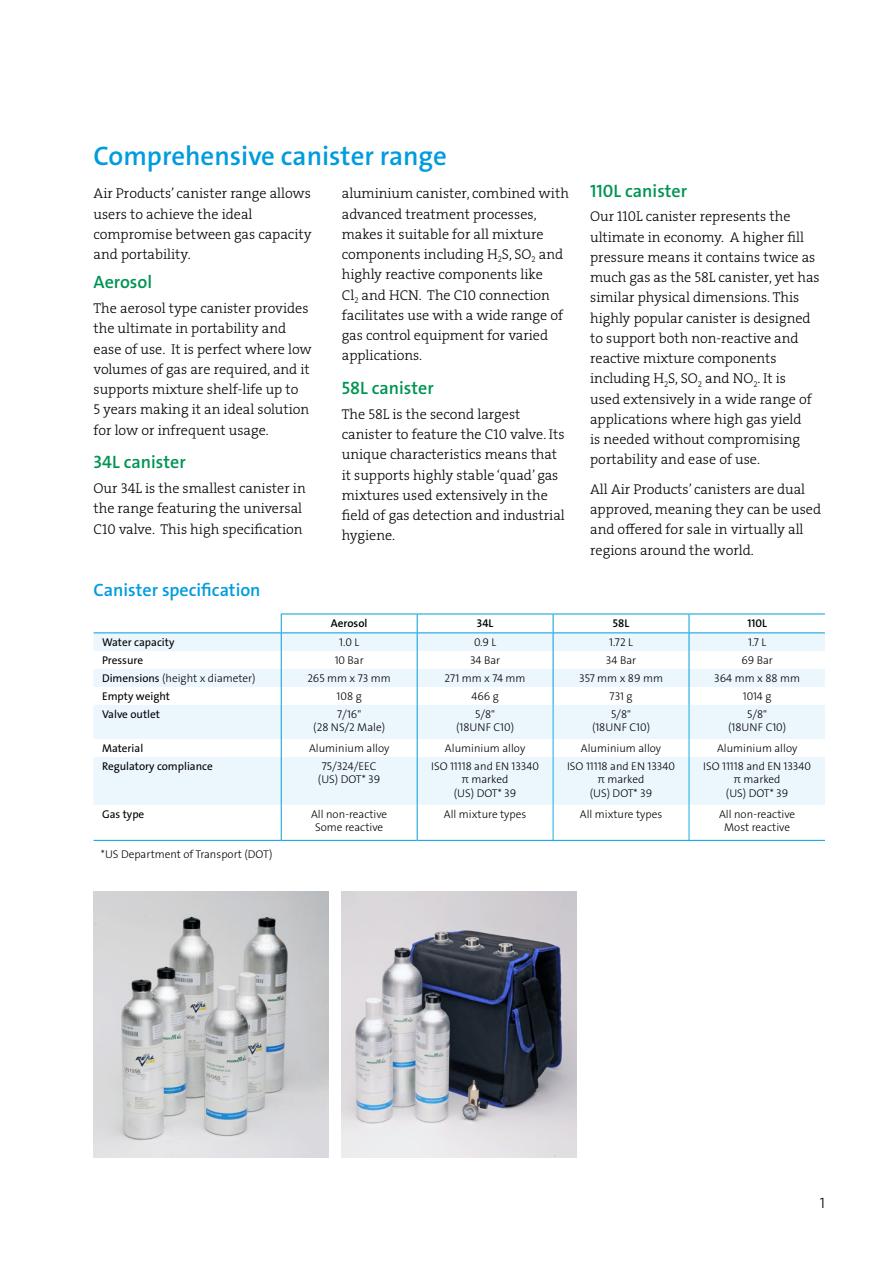
<style>
.page{position:relative;width:893px;height:1263px;background:#fff}
.page>*{position:absolute;margin:0;border:0;box-sizing:border-box;transform-origin:0 0}
.t1{font:600 27px "The Sans LF";color:#009cde}
.t2{font:600 18px "The Sans LF";color:#009453}
.t3{font:600 18px "The Sans LF";color:#009cde}
.t4{font:300 15px "The Sans LF";color:#000}
.t5{font:14.25px/20.2px "The Serif LP3 Lig";color:#000}
.t6{font:300 11.25px/13.5px "The Sans LF";color:#000;text-align:center}
.t7{font:11.25px "The Sans LF";color:#000}
.t8{font:600 11.25px "The Sans LF";color:#000}
.s1{font-weight:400}
</style>
<div class="page">
<img style="left:342px;top:891px;width:235px;height:266px">
<img style="left:94px;top:891px;width:234px;height:266px">
<svg style="left:94px;top:705px;width:731px;height:100px;fill:#ecf6fd"></svg>
<hr style="left:281px;top:705px;width:1px;height:34px;background:#009cde">
<svg style="left:281px;top:739px;width:1px;height:18px"></svg>
<hr style="left:281px;top:757px;width:1px;height:48px;background:#009cde">
<hr style="left:281px;top:805px;width:1px;height:36px;background:#009cde">
<hr style="left:417px;top:705px;width:1px;height:34px;background:#009cde">
<svg style="left:417px;top:739px;width:1px;height:18px"></svg>
<hr style="left:417px;top:757px;width:1px;height:48px;background:#009cde">
<hr style="left:417px;top:805px;width:1px;height:36px;background:#009cde">
<svg style="left:94px;top:614px;width:731px;height:91px"></svg>
<hr style="left:553px;top:705px;width:1px;height:34px;background:#13afe6">
<svg style="left:553px;top:739px;width:1px;height:18px"></svg>
<hr style="left:553px;top:757px;width:1px;height:48px;background:#13afe6">
<hr style="left:553px;top:805px;width:1px;height:35px;background:#13afe6">
<hr style="left:689px;top:705px;width:1px;height:34px;background:#13afe6">
<svg style="left:689px;top:739px;width:1px;height:18px"></svg>
<hr style="left:689px;top:757px;width:1px;height:48px;background:#13afe6">
<hr style="left:689px;top:805px;width:1px;height:35px;background:#13afe6">
<hr style="left:282px;top:614px;width:135px;height:1px;background:#009cde">
<hr style="left:418px;top:614px;width:135px;height:1px;background:#009cde">
<hr style="left:553px;top:614px;width:136px;height:1px;background:#009cde">
<hr style="left:689px;top:614px;width:136px;height:1px;background:#009cde">
<hr style="left:282px;top:632px;width:135px;height:1px;background:#009cde">
<hr style="left:418px;top:632px;width:135px;height:1px;background:#009cde">
<hr style="left:553px;top:632px;width:136px;height:1px;background:#009cde">
<hr style="left:689px;top:632px;width:136px;height:1px;background:#009cde">
<hr style="left:94px;top:632px;width:187px;height:1px;background:#009cde">
<hr style="left:94px;top:840px;width:187px;height:1px;background:#009cde">
<hr style="left:282px;top:840px;width:135px;height:1px;background:#009cde">
<hr style="left:418px;top:840px;width:135px;height:1px;background:#009cde">
<hr style="left:553px;top:840px;width:136px;height:1px;background:#009cde">
<hr style="left:689px;top:840px;width:136px;height:1px;background:#009cde">
<h1 class="t1" style="left:94px;top:139px;width:355px">Comprehensive canister range</h1>
<p class="t5" style="left:94px;top:184px;width:220px">Air Products’ canister range allows users to achieve the ideal compromise between gas capacity and portability.</p>
<p class="t2" style="left:94px;top:271px;width:60px">Aerosol</p>
<p class="t5" style="left:94px;top:298px;width:220px">The aerosol type canister provides the ultimate in portability and ease of use. It is perfect where low volumes of gas are required, and it supports mixture shelf-life up to<br>5 years making it an ideal solution for low or infrequent usage.</p>
<p class="t2" style="left:94px;top:451px;width:94px">34L canister</p>
<p class="t5" style="left:94px;top:478px;width:214px">Our 34L is the smallest canister in the range featuring the universal<br>C10 valve. This high specification</p>
<p class="t3" style="left:94px;top:578px;width:169px">Canister specification</p>
<p class="t5" style="left:342px;top:184px;width:229px">aluminium canister, combined with advanced treatment processes, makes it suitable for all mixture components including H<sub>2</sub>S, SO<sub>2</sub> and highly reactive components like<br>Cl<sub>2</sub> and HCN. The C10 connection facilitates use with a wide range of gas control equipment for varied applications.</p>
<p class="t2" style="left:342px;top:377px;width:93px">58L canister</p>
<p class="t5" style="left:342px;top:404px;width:224px">The 58L is the second largest canister to feature the C10 valve. Its unique characteristics means that it supports highly stable ‘quad’ gas mixtures used extensively in the field of gas detection and industrial hygiene.</p>
<p class="t2" style="left:590px;top:179px;width:99px">110L canister</p>
<p class="t5" style="left:590px;top:207px;width:231px">Our 110L canister represents the ultimate in economy. A higher fill pressure means it contains twice as much gas as the 58L canister, yet has similar physical dimensions. This highly popular canister is designed to support both non-reactive and reactive mixture components including H<sub>2</sub>S, SO<sub>2</sub> and NO<sub>2</sub>. It is<br>used extensively in a wide range of applications where high gas yield<br>is needed without compromising portability and ease of use.</p>
<p class="t5" style="left:590px;top:479px;width:232px">All Air Products’ canisters are dual approved, meaning they can be used and offered for sale in virtually all regions around the world.</p>
<p class="t8" style="left:331px;top:616px;width:38px">Aerosol</p>
<p class="t8" style="left:477px;top:616px;width:18px">34L</p>
<p class="t8" style="left:613px;top:616px;width:18px">58L</p>
<p class="t8" style="left:747px;top:616px;width:21px">110L</p>
<p class="t7" style="left:102px;top:635px;width:74px">Water capacity</p>
<p class="t6" style="left:339px;top:635px;width:21px">1.0 L</p>
<p class="t6" style="left:474px;top:635px;width:24px">0.9 L</p>
<p class="t6" style="left:609px;top:635px;width:25px">1.72 L</p>
<p class="t6" style="left:748px;top:635px;width:20px">1.7 L</p>
<p class="t7" style="left:102px;top:653px;width:43px">Pressure</p>
<p class="t6" style="left:335px;top:653px;width:31px">10 Bar</p>
<p class="t6" style="left:470px;top:653px;width:32px">34 Bar</p>
<p class="t6" style="left:606px;top:653px;width:32px">34 Bar</p>
<p class="t6" style="left:741px;top:653px;width:33px">69 Bar</p>
<p class="t6" style="left:102px;top:671px;width:155px"><span class="s1">Dimensions</span> (height x diameter)</p>
<p class="t6" style="left:308px;top:671px;width:85px">265 mm x 73 mm</p>
<p class="t6" style="left:445px;top:671px;width:82px">271 mm x 74 mm</p>
<p class="t6" style="left:579px;top:671px;width:86px">357 mm x 89 mm</p>
<p class="t6" style="left:714px;top:671px;width:87px">364 mm x 88 mm</p>
<p class="t7" style="left:102px;top:689px;width:69px">Empty weight</p>
<p class="t6" style="left:337px;top:689px;width:27px">108 g</p>
<p class="t6" style="left:471px;top:689px;width:29px">466 g</p>
<p class="t6" style="left:610px;top:689px;width:24px">731 g</p>
<p class="t6" style="left:743px;top:689px;width:30px">1014 g</p>
<p class="t7" style="left:102px;top:707px;width:60px">Valve outlet</p>
<p class="t6" style="left:313px;top:707px;width:73px">7/16"<br>(28 NS/2 Male)</p>
<p class="t6" style="left:456px;top:707px;width:60px">5/8"<br>(18UNF C10)</p>
<p class="t6" style="left:592px;top:707px;width:60px">5/8"<br>(18UNF C10)</p>
<p class="t6" style="left:728px;top:707px;width:60px">5/8"<br>(18UNF C10)</p>
<p class="t7" style="left:102px;top:741px;width:43px">Material</p>
<p class="t6" style="left:309px;top:741px;width:82px">Aluminium alloy</p>
<p class="t6" style="left:445px;top:741px;width:82px">Aluminium alloy</p>
<p class="t6" style="left:581px;top:741px;width:82px">Aluminium alloy</p>
<p class="t6" style="left:717px;top:741px;width:82px">Aluminium alloy</p>
<p class="t7" style="left:102px;top:759px;width:112px">Regulatory compliance</p>
<p class="t6" style="left:318px;top:759px;width:64px">75/324/EEC (US) DOT* 39</p>
<p class="t6" style="left:431px;top:759px;width:109px">ISO 11118 and EN 13340 π marked<br>(US) DOT* 39</p>
<p class="t6" style="left:567px;top:759px;width:109px">ISO 11118 and EN 13340 π marked<br>(US) DOT* 39</p>
<p class="t6" style="left:703px;top:759px;width:109px">ISO 11118 and EN 13340 π marked<br>(US) DOT* 39</p>
<p class="t7" style="left:102px;top:807px;width:44px">Gas type</p>
<p class="t6" style="left:311px;top:807px;width:78px">All non-reactive<br>Some reactive</p>
<p class="t6" style="left:444px;top:807px;width:84px">All mixture types</p>
<p class="t6" style="left:580px;top:807px;width:84px">All mixture types</p>
<p class="t6" style="left:719px;top:807px;width:78px">All non-reactive<br>Most reactive</p>
<p class="t6" style="left:101px;top:848px;width:173px">*US Department of Transport (DOT)</p>
<p class="t4" style="left:820px;top:1193px;width:7px">1</p>
</div>
